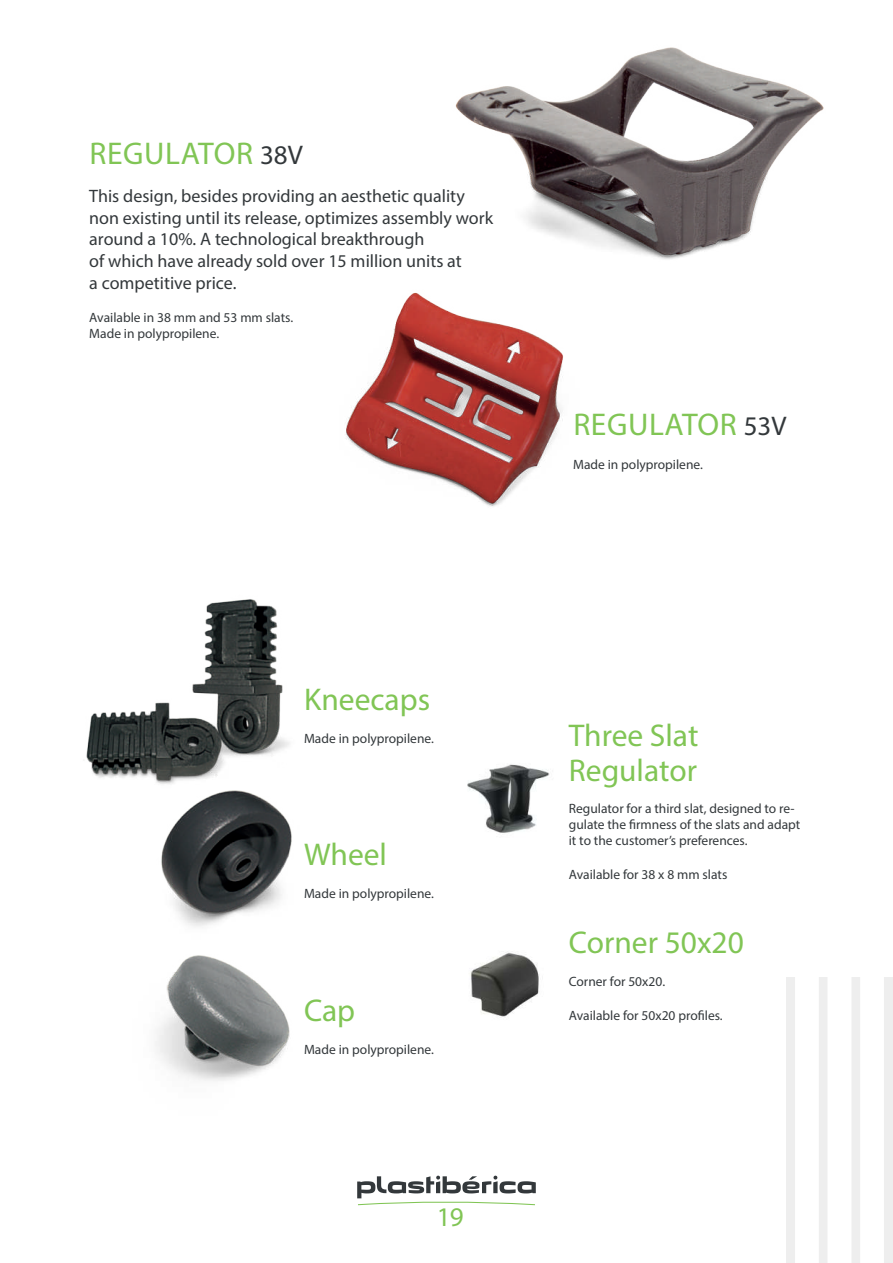
<style>
.page{position:relative;width:893px;height:1263px;background:#fff}
.page>*{position:absolute;margin:0;border:0;box-sizing:border-box;transform-origin:0 0}
.t1{font:31.5px/35px "Myriad Pro";color:#81c555}
.t2{font:31.5px "Myriad Pro";letter-spacing:.02em;color:#81c555}
.t3{font:27px "Myriad Pro";color:#81c555}
.t4{font:18px/21.6px "Myriad Pro";color:#33383b}
.t5{font:13.5px/16.2px "Myriad Pro";color:#33383b}
.s1{font-size:27px;color:#33383b}
</style>
<div class="page">
<img style="left:470px;top:951px;width:69px;height:67px">
<img style="left:467px;top:764px;width:83px;height:69px">
<img style="left:455px;top:47px;width:369px;height:211px">
<img style="left:155px;top:981px;width:135px;height:100px">
<img style="left:168px;top:884px;width:114px;height:97px">
<img style="left:86px;top:599px;width:206px;height:285px">
<img style="left:346px;top:249px;width:330px;height:258px">
<svg style="left:357px;top:1176px;width:179px;height:29px"></svg>
<h1 class="t2" style="left:90px;top:134px;width:215px">REGULATOR <span class="s1">38V</span></h1>
<h3 class="t4" style="left:89px;top:185px;width:405px">This design, besides providing an aesthetic quality non existing until its release, optimizes assembly work around a 10%. A technological breakthrough<br>of which have already sold over 15 million units at<br>a competitive price.</h3>
<p class="t5" style="left:89px;top:309px;width:205px">Available in 38 mm and 53 mm slats.<br>Made in polypropilene.</p>
<h1 class="t2" style="left:573px;top:405px;width:215px">REGULATOR <span class="s1">53V</span></h1>
<p class="t5" style="left:573px;top:456px;width:131px">Made in polypropilene.</p>
<h1 class="t1" style="left:304px;top:681px;width:128px">Kneecaps</h1>
<p class="t5" style="left:304px;top:730px;width:131px">Made in polypropilene.</p>
<h1 class="t1" style="left:304px;top:837px;width:84px">Wheel</h1>
<p class="t5" style="left:304px;top:885px;width:131px">Made in polypropilene.</p>
<h1 class="t1" style="left:304px;top:992px;width:53px">Cap</h1>
<p class="t5" style="left:304px;top:1041px;width:131px">Made in polypropilene.</p>
<h2 class="t3" style="left:437px;top:1200px;width:28px">19</h2>
<h1 class="t1" style="left:569px;top:717px;width:131px">Three Slat<br>Regulator</h1>
<p class="t5" style="left:569px;top:800px;width:233px">Regulator for a third slat, designed to re&shy;gulate the firmness of the slats and adapt it to the customer’s preferences.</p>
<p class="t5" style="left:569px;top:866px;width:160px">Available for 38 x 8 mm slats</p>
<h1 class="t1" style="left:569px;top:924px;width:177px">Corner 50x20</h1>
<p class="t5" style="left:569px;top:973px;width:98px">Corner for 50x20.</p>
<p class="t5" style="left:569px;top:1007px;width:155px">Available for 50x20 profiles.</p>
</div>
